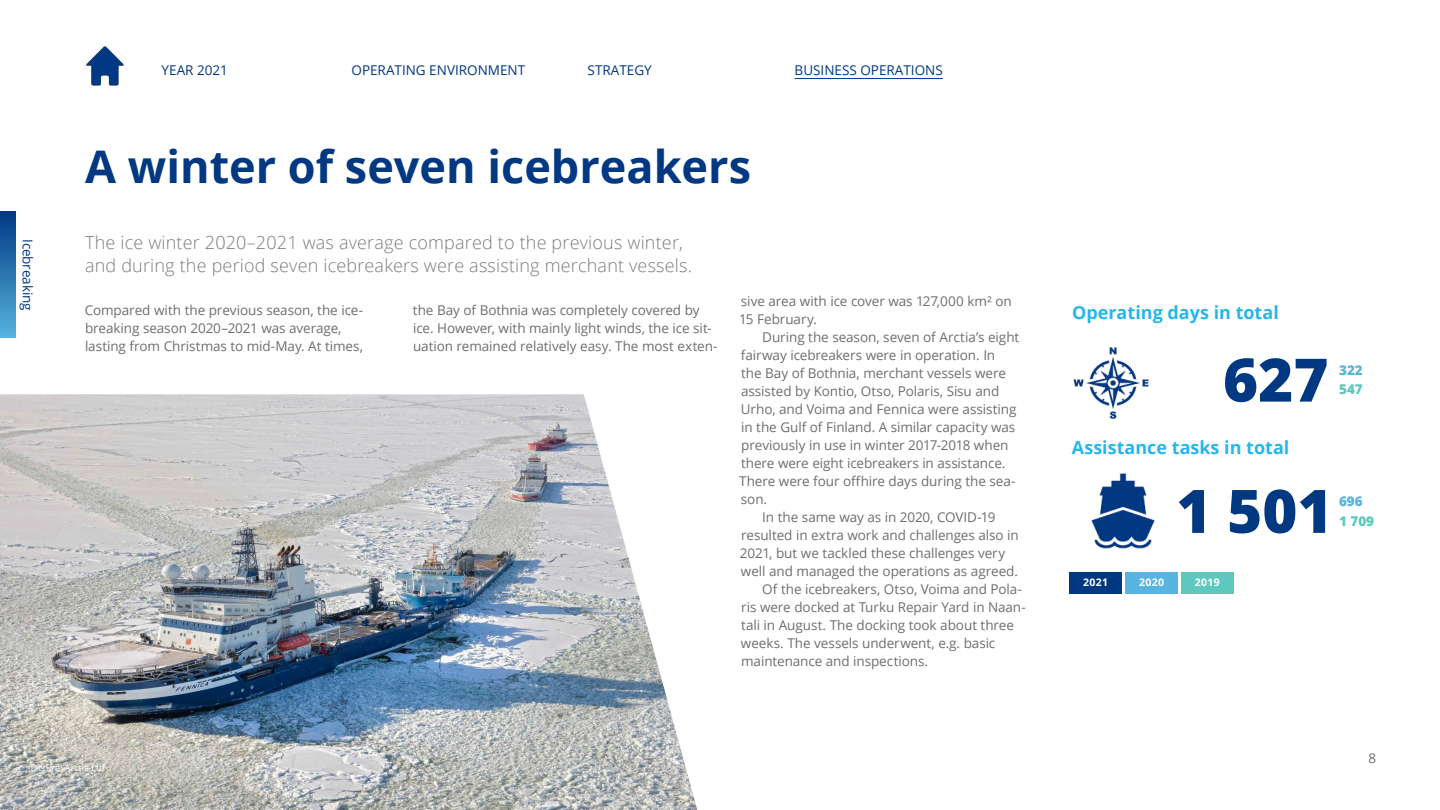
<style>
.page{position:relative;width:1440px;height:810px;background:#fff}
.page>*{position:absolute;margin:0;border:0;box-sizing:border-box;transform-origin:0 0}
.t1{font:800 60px "Open Sans";color:#003882}
.Otsikko_3{font:700 45px "Open Sans";color:#003881}
.ingressi{font:300 18px/22.5px "Open Sans";letter-spacing:.01em;color:#7c7c7c}
.t2{font:700 18px "Open Sans";color:#26b6ea}
.base_indent{font:13.5px/18px "Open Sans";letter-spacing:-.005em;color:#6e6e6e}
.Navit{font:13.5px "Open Sans";color:#003881}
.t3{font:13.5px "Open Sans";letter-spacing:-.01em;color:#003882}
.t4{font:800 13.5px "Open Sans";color:#5fc8be}
.t5{font:800 13.5px "Open Sans";color:#57b5e0}
.t6{font:700 10.5px "Open Sans";letter-spacing:.03em;color:#fff}
.t7{font:9px "Open Sans";color:#fff}
</style>
<div class="page">
<div style="left:0;top:211px;width:16px;height:127px;background:linear-gradient(to bottom,#003882,#57b4df)"></div>
<div style="left:1069px;top:573px;width:53px;height:21px;background:#003882"></div>
<div style="left:1125px;top:573px;width:52px;height:21px;background:#57b5e0"></div>
<div style="left:1180px;top:573px;width:53px;height:21px;background:#5fc8be"></div>
<img style="left:1073px;top:347px;width:76px;height:72px">
<img style="left:1091px;top:473px;width:64px;height:76px">
<img style="left:0;top:394px;width:697px;height:416px">
<hr style="left:794px;top:78px;width:148px;height:1px;background:#003881">
<img style="left:86px;top:46px;width:38px;height:40px">
<p class="Navit" style="left:162px;top:61px;width:68px">YEAR 2021</p>
<p class="Navit" style="left:351px;top:61px;width:175px">OPERATING ENVIRONMENT</p>
<p class="Navit" style="left:587px;top:61px;width:66px">STRATEGY</p>
<p class="Navit" style="left:794px;top:61px;width:150px">BUSINESS OPERATIONS</p>
<p class="Otsikko_3" style="left:85px;top:135px;width:667px">A winter of seven icebreakers</p>
<p class="t3" style="left:37px;top:239px;width:73px;rotate:90deg">Icebreaking</p>
<p class="ingressi" style="left:85px;top:231px;width:608px">The ice winter 2020–2021 was average compared to the previous winter, and during the period seven icebreakers were assisting merchant vessels.</p>
<p class="base_indent" style="left:413px;top:301px;width:306px">the Bay of Bothnia was completely covered by ice. However, with mainly light winds, the ice sit&shy;uation remained relatively easy. The most exten-</p>
<p class="base_indent" style="left:739px;top:292px;width:274px">sive area with ice cover was 127,000 km² on<br>15 February.</p>
<p class="base_indent" style="left:85px;top:301px;width:280px">Compared with the previous season, the ice&shy;breaking season 2020–2021 was average, lasting from Christmas to mid-May. At times,</p>
<p class="base_indent" style="left:739px;top:328px;width:282px;text-indent:23px">During the season, seven of Arctia’s eight fairway icebreakers were in operation. In<br>the Bay of Bothnia, merchant vessels were assisted by Kontio, Otso, Polaris, Sisu and Urho, and Voima and Fennica were assisting in the Gulf of Finland. A similar capacity was previously in use in winter 2017-2018 when there were eight icebreakers in assistance.<br>There were four offhire days during the sea&shy;son.</p>
<p class="base_indent" style="left:740px;top:508px;width:280px;text-indent:22px">In the same way as in 2020, COVID-19 resulted in extra work and challenges also in 2021, but we tackled these challenges very well and managed the operations as agreed.</p>
<p class="base_indent" style="left:741px;top:580px;width:286px;text-indent:21px">Of the icebreakers, Otso, Voima and Pola&shy;ris were docked at Turku Repair Yard in Naan&shy;tali in August. The docking took about three weeks. The vessels underwent, e.g. basic maintenance and inspections.</p>
<p class="t7" style="left:31px;top:761px;width:75px">Picture: Arctia Ltd</p>
<p class="t2" style="left:1072px;top:300px;width:208px">Operating days in total</p>
<p class="t1" style="left:1222px;top:334px;width:107px">627</p>
<p class="t5" style="left:1338px;top:360px;width:25px">322</p>
<p class="t4" style="left:1338px;top:379px;width:25px">547</p>
<p class="t2" style="left:1071px;top:435px;width:219px">Assistance tasks in total</p>
<p class="t1" style="left:1176px;top:465px;width:158px">1 501</p>
<p class="t5" style="left:1338px;top:491px;width:25px">696</p>
<p class="t4" style="left:1338px;top:510px;width:37px">1 709</p>
<p class="t6" style="left:1083px;top:575px;width:26px">2021</p>
<p class="t6" style="left:1139px;top:575px;width:26px">2020</p>
<p class="t6" style="left:1194px;top:575px;width:26px">2019</p>
<p class="base_indent" style="left:1368px;top:749px;width:9px">8</p>
</div>
